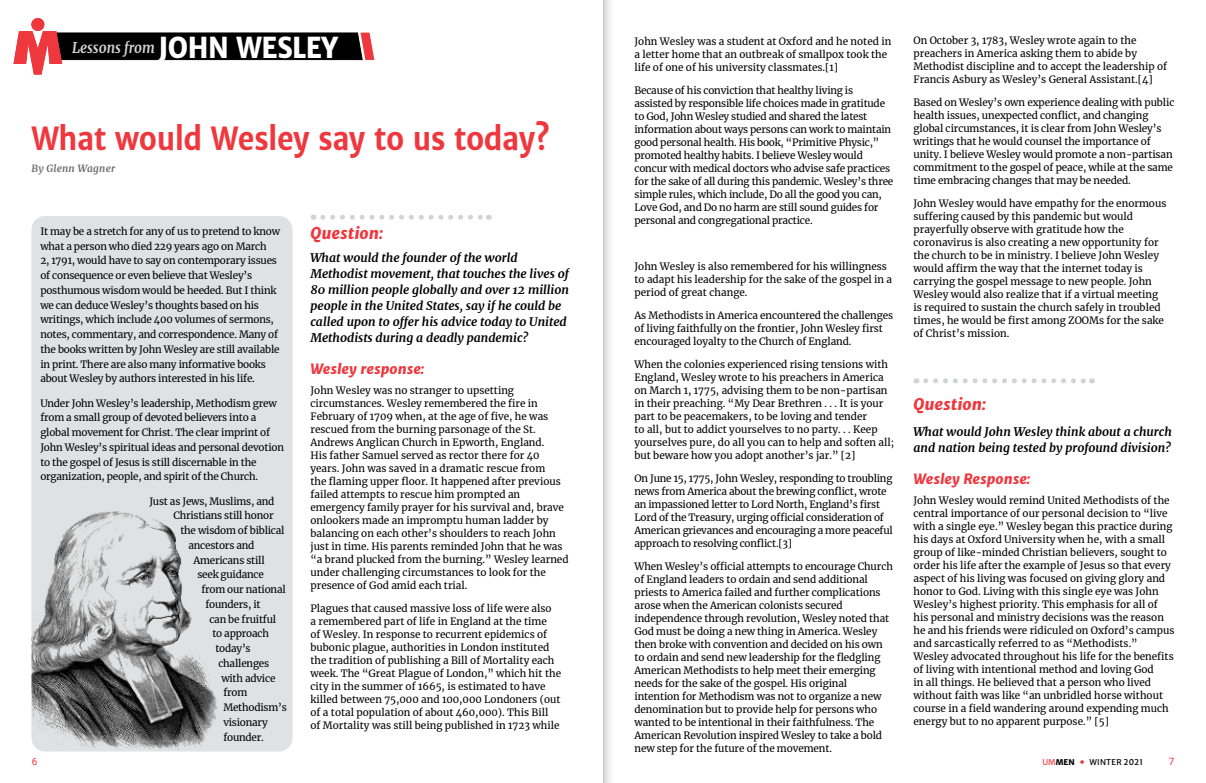
<style>
.page{position:relative;width:1206px;height:783px;background:#fff}
.page>*{position:absolute;margin:0;border:0;box-sizing:border-box;transform-origin:0 0}
.t1{font:700 32px "Merriweather Sans";letter-spacing:-.02em;color:#ef373e;scale:.9 1}
.t2{font:italic 800 16px "Merriweather Sans";color:#ef373e}
.t3{font:italic 700 15px "Merriweather";color:#d1d3d4;scale:.9 1}
.t4{font:italic 800 14px "Merriweather Sans";color:#ef373e}
.t5{font:italic 700 12px/16px "Merriweather";color:#000}
.t6{font:10px/13px "Merriweather";color:#000}
.t7{font:10px/13px "Merriweather";letter-spacing:-.02em;color:#000}
.t8{font:italic 700 10px "Merriweather";letter-spacing:.02em;color:#6d6e71}
.t9{font:10px "Roboto";color:#ef373e}
.t10{font:8px "Merriweather Sans";letter-spacing:.025em;color:#000}
.s1{font-family:"Merriweather Sans";font-weight:800;font-style:normal;font-size:29px;color:#fff}
.s2{color:#ef373e}
.s3{font-weight:800}
.s4{font-weight:700;color:#ef373e}
</style>
<div class="page">
<svg style="left:14px;top:18px;width:360px;height:57px"></svg>
<svg style="left:323px;top:215px;width:166px;height:5px"></svg>
<div style="left:32px;top:216px;width:260px;height:536px;background:#e0e1e2;border-radius:14px"></div>
<img style="left:32px;top:511px;width:188px;height:241px">
<svg style="left:926px;top:378px;width:166px;height:5px"></svg>
<svg style="left:603px;top:0;width:7px;height:783px"></svg>
<h3 class="t3" style="left:72px;top:37px;width:297px">Lessons from <span class="s1">JOHN WESLEY</span></h3>
<h1 class="t1" style="left:32px;top:118px;width:577px">What would Wesley say to us today?</h1>
<p class="t8" style="left:32px;top:162px;width:85px">By Glenn Wagner</p>
<p class="t7" style="left:40px;top:224px;width:241px;line-height:14.8px">It may be a stretch for any of us to pretend to know what a person who died 229 years ago on March<br>2, 1791, would have to say on contemporary issues of consequence or even believe that Wesley’s posthumous wisdom would be heeded. But I think we can deduce Wesley’s thoughts based on his writings, which include 400 volumes of sermons, notes, commentary, and correspondence. Many of the books written by John Wesley are still available in print. There are also many informative books about Wesley by authors interested in his life.</p>
<p class="t7" style="left:40px;top:395px;width:245px;line-height:14.8px">Under John Wesley’s leadership, Methodism grew from a small group of devoted believers into a global movement for Christ. The clear imprint of John Wesley’s spiritual ideas and personal devotion to the gospel of Jesus is still discernable in the organization, people, and spirit of the Church.</p>
<p class="t7" style="left:149px;top:494px;width:127px">Just as Jews, Muslims, and</p>
<p class="t7" style="left:173px;top:509px;width:102px">Christians still honor</p>
<p class="t7" style="left:180px;top:524px;width:106px">the wisdom of biblical</p>
<p class="t7" style="left:188px;top:538px;width:68px">ancestors and</p>
<p class="t7" style="left:193px;top:553px;width:73px">Americans still</p>
<p class="t7" style="left:197px;top:568px;width:68px">seek guidance</p>
<p class="t7" style="left:201px;top:583px;width:86px">from our national</p>
<p class="t7" style="left:205px;top:597px;width:57px">founders, it</p>
<p class="t7" style="left:209px;top:612px;width:68px">can be fruitful</p>
<p class="t7" style="left:212px;top:627px;width:58px">to approach</p>
<p class="t6" style="left:215px;top:642px;width:37px">today’s</p>
<p class="t7" style="left:218px;top:656px;width:52px">challenges</p>
<p class="t7" style="left:221px;top:671px;width:56px">with advice</p>
<p class="t6" style="left:223px;top:686px;width:26px">from</p>
<p class="t7" style="left:223px;top:701px;width:65px">Methodism’s</p>
<p class="t7" style="left:223px;top:715px;width:46px">visionary</p>
<p class="t7" style="left:223px;top:730px;width:42px">founder.</p>
<h2 class="t2" style="left:310px;top:222px;width:74px">Question:</h2>
<p class="t5" style="left:310px;top:249px;width:260px">What would the founder of the world Methodist movement, that touches the lives of 80 million people globally and over 12 million people in the United States, say if he could be called upon to offer his advice today to United Methodists during a deadly pandemic?</p>
<h3 class="t4" style="left:310px;top:359px;width:116px">Wesley response:</h3>
<p class="t6" style="left:310px;top:383px;width:260px">John Wesley was no stranger to upsetting circumstances. Wesley remembered the fire in February of 1709 when, at the age of five, he was rescued from the burning parsonage of the St.<br>Andrews Anglican Church in Epworth, England.<br>His father Samuel served as rector there for 40 years. John was saved in a dramatic rescue from<br>the flaming upper floor. It happened after previous failed attempts to rescue him prompted an emergency family prayer for his survival and, brave onlookers made an impromptu human ladder by balancing on each other’s shoulders to reach John just in time. His parents reminded John that he was “a brand plucked from the burning.” Wesley learned under challenging circumstances to look for the presence of God amid each trial.</p>
<p class="t6" style="left:310px;top:601px;width:252px">Plagues that caused massive loss of life were also<br>a remembered part of life in England at the time<br>of Wesley. In response to recurrent epidemics of bubonic plague, authorities in London instituted the tradition of publishing a Bill of Mortality each week. The “Great Plague of London,” which hit the city in the summer of 1665, is estimated to have killed between 75,000 and 100,000 Londoners (out of a total population of about 460,000). This Bill<br>of Mortality was still being published in 1723 while</p>
<p class="t6" style="left:634px;top:35px;width:258px">John Wesley was a student at Oxford and he noted in a letter home that an outbreak of smallpox took the life of one of his university classmates.[1]</p>
<p class="t7" style="left:634px;top:84px;width:260px">Because of his conviction that healthy living is assisted by responsible life choices made in gratitude to God, John Wesley studied and shared the latest information about ways persons can work to maintain good personal health. His book, “Primitive Physic,” promoted healthy habits. I believe Wesley would concur with medical doctors who advise safe practices for the sake of all during this pandemic. Wesley’s three simple rules, which include, Do all the good you can, Love God, and Do no harm are still sound guides for personal and congregational practice.</p>
<p class="t6" style="left:634px;top:260px;width:259px">John Wesley is also remembered for his willingness to adapt his leadership for the sake of the gospel in a period of great change.</p>
<p class="t6" style="left:634px;top:309px;width:260px">As Methodists in America encountered the challenges of living faithfully on the frontier, John Wesley first encouraged loyalty to the Church of England.</p>
<p class="t6" style="left:634px;top:358px;width:261px">When the colonies experienced rising tensions with England, Wesley wrote to his preachers in America on March 1, 1775, advising them to be non-partisan in their preaching. “My Dear Brethren . . . It is your part to be peacemakers, to be loving and tender<br>to all, but to addict yourselves to no party. . . Keep yourselves pure, do all you can to help and soften all; but beware how you adopt another’s jar.” [2]</p>
<p class="t7" style="left:634px;top:472px;width:260px">On June 15, 1775, John Wesley, responding to troubling news from America about the brewing conflict, wrote an impassioned letter to Lord North, England’s first Lord of the Treasury, urging official consideration of American grievances and encouraging a more peaceful approach to resolving conflict.[3]</p>
<p class="t6" style="left:634px;top:560px;width:260px">When Wesley’s official attempts to encourage Church of England leaders to ordain and send additional priests to America failed and further complications arose when the American colonists secured independence through revolution, Wesley noted that God must be doing a new thing in America. Wesley then broke with convention and decided on his own to ordain and send new leadership for the fledgling American Methodists to help meet their emerging needs for the sake of the gospel. His original intention for Methodism was not to organize a new denomination but to provide help for persons who wanted to be intentional in their faithfulness. The American Revolution inspired Wesley to take a bold new step for the future of the movement.</p>
<p class="t6" style="left:914px;top:34px;width:255px">On October 3, 1783, Wesley wrote again to the preachers in America asking them to abide by Methodist discipline and to accept the leadership of Francis Asbury as Wesley’s General Assistant.[4]</p>
<p class="t6" style="left:914px;top:96px;width:263px">Based on Wesley’s own experience dealing with public health issues, unexpected conflict, and changing global circumstances, it is clear from John Wesley’s writings that he would counsel the importance of unity. I believe Wesley would promote a non-partisan commitment to the gospel of peace, while at the same time embracing changes that may be needed.</p>
<p class="t6" style="left:914px;top:197px;width:254px">John Wesley would have empathy for the enormous suffering caused by this pandemic but would prayerfully observe with gratitude how the coronavirus is also creating a new opportunity for the church to be in ministry. I believe John Wesley would affirm the way that the internet today is carrying the gospel message to new people. John Wesley would also realize that if a virtual meeting is required to sustain the church safely in troubled times, he would be first among ZOOMs for the sake of Christ’s mission.</p>
<h2 class="t2" style="left:914px;top:394px;width:74px">Question:</h2>
<p class="t5" style="left:914px;top:424px;width:260px">What would John Wesley think about a church and nation being tested by profound division?</p>
<h3 class="t4" style="left:914px;top:469px;width:119px">Wesley Response:</h3>
<p class="t6" style="left:914px;top:494px;width:263px">John Wesley would remind United Methodists of the central importance of our personal decision to “live with a single eye.” Wesley began this practice during his days at Oxford University when he, with a small group of like-minded Christian believers, sought to order his life after the example of Jesus so that every aspect of his living was focused on giving glory and honor to God. Living with this single eye was John Wesley’s highest priority. This emphasis for all of his personal and ministry decisions was the reason he and his friends were ridiculed on Oxford’s campus and sarcastically referred to as “Methodists.” Wesley advocated throughout his life for the benefits of living with intentional method and loving God<br>in all things. He believed that a person who lived without faith was like “an unbridled horse without course in a field wandering around expending much energy but to no apparent purpose.” [5]</p>
<p class="t9" style="left:32px;top:754px;width:7px">6</p>
<p class="t10" style="left:1042px;top:755px;width:102px"><span class="s2">UM</span><span class="s3">MEN</span> <span class="s4">•</span> WINTER 2021</p>
<p class="t9" style="left:1169px;top:754px;width:7px">7</p>
</div>
